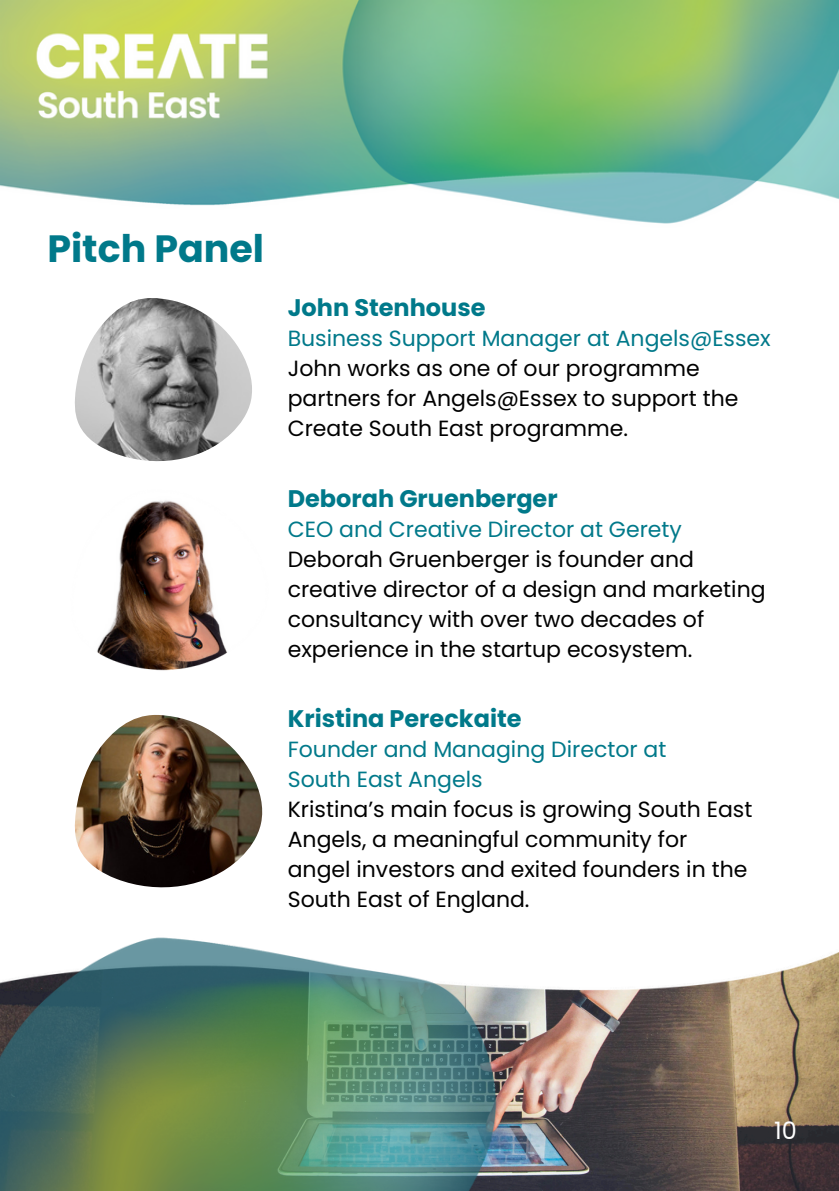
<style>
.page{position:relative;width:839px;height:1191px;background:#fff}
.page>*{position:absolute;margin:0;border:0;box-sizing:border-box;transform-origin:0 0}
.t1{font:700 38px "Poppins";color:#00798a}
.t2{font:700 24px "Poppins";color:#00798a}
.t3{font:24px "Poppins";color:#fff}
.t4{font:22px/30px "Poppins";color:#000}
.t5{font:22px "Poppins";color:#00798a}
</style>
<div class="page">
<img style="left:513px;top:1020px;width:325px;height:171px">
<img style="left:0;top:42px;width:838px;height:978px">
<img style="left:1px;top:0;width:837px;height:249px">
<img style="left:0;top:927px;width:513px;height:264px">
<img style="left:75px;top:298px;width:177px;height:163px">
<img style="left:75px;top:715px;width:187px;height:172px">
<img style="left:69px;top:482px;width:200px;height:200px">
<p class="t1" style="left:47px;top:222px;width:218px">Pitch Panel</p>
<p class="t2" style="left:288px;top:291px;width:199px">John Stenhouse</p>
<p class="t5" style="left:288px;top:323px;width:484px">Business Support Manager at Angels@Essex</p>
<p class="t4" style="left:288px;top:353px;width:452px">John works as one of our programme partners for Angels@Essex to support the<br>Create South East programme.</p>
<p class="t2" style="left:288px;top:481px;width:271px">Deborah Gruenberger</p>
<p class="t5" style="left:288px;top:513px;width:395px">CEO and Creative Director at Gerety</p>
<p class="t4" style="left:288px;top:544px;width:479px">Deborah Gruenberger is founder and creative director of a design and marketing consultancy with over two decades of experience in the startup ecosystem.</p>
<p class="t2" style="left:288px;top:702px;width:235px">Kristina Pereckaite</p>
<p class="t5" style="left:288px;top:734px;width:380px">Founder and Managing Director at</p>
<h1 class="t5" style="left:288px;top:764px;width:196px">South East Angels</h1>
<p class="t4" style="left:288px;top:794px;width:466px">Kristina’s main focus is growing South East Angels, a meaningful community for angel investors and exited founders in the South East of England.</p>
<p class="t3" style="left:774px;top:1114px;width:24px">10</p>
</div>
